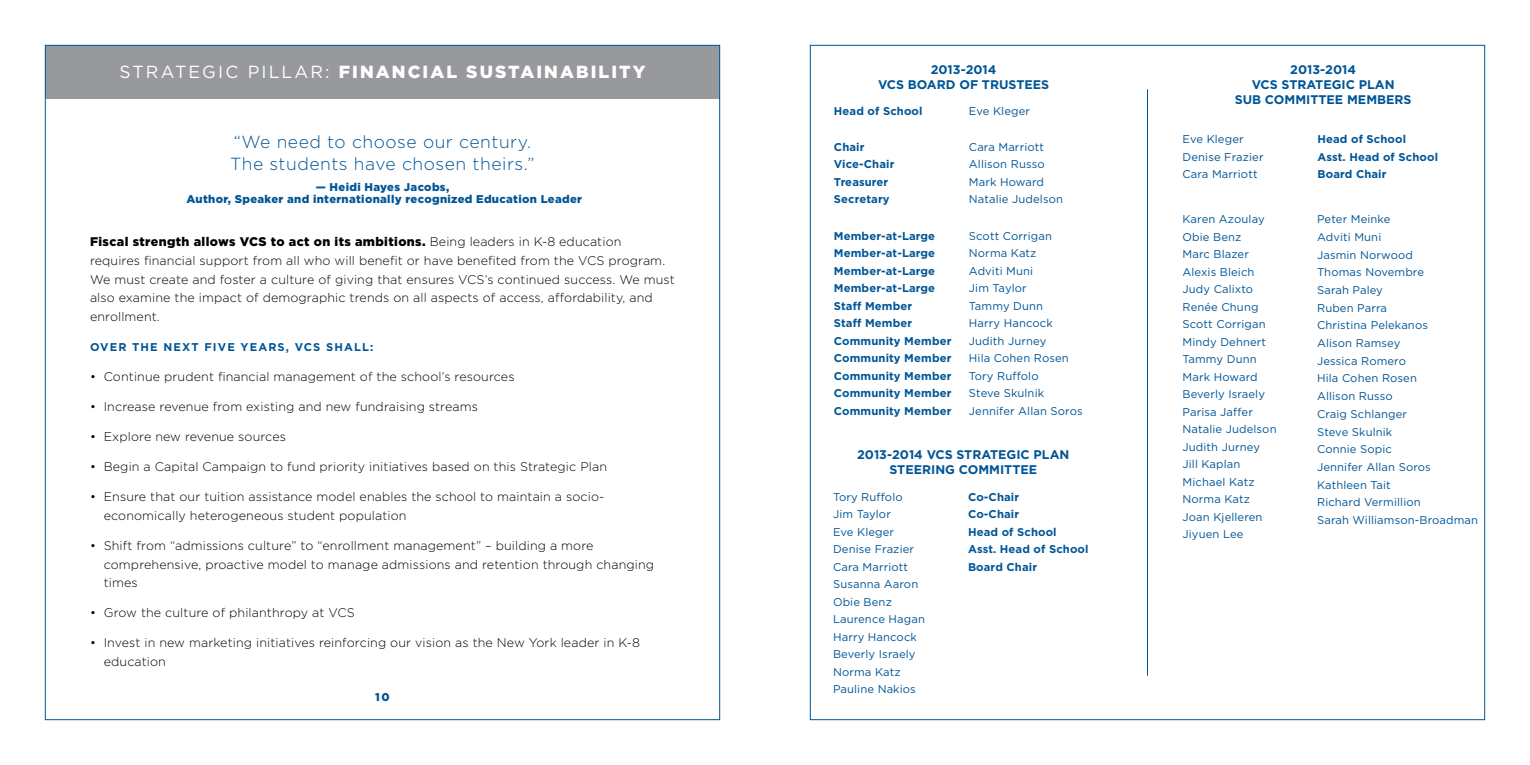
<style>
.page{position:relative;width:1530px;height:765px;background:#fff}
.page>*{position:absolute;margin:0;border:0;box-sizing:border-box;transform-origin:0 0}
.t1{font:300 17.5px/21.2px "Gotham";letter-spacing:.03em;color:#005596}
.t2{font:900 17.5px "Gotham";letter-spacing:.12em;color:#fff}
.t3{font:300 12.5px/18.8px "Gotham";letter-spacing:.01em;color:#000}
.t4{font:700 12.5px/15px "Gotham";color:#005596;text-align:center}
.t5{font:11.25px/17.5px "Gotham";letter-spacing:.01em;color:#005596}
.t6{font:700 11.25px "Gotham";letter-spacing:.01em;color:#005596}
.t7{font:900 11.25px/12.5px "Gotham";letter-spacing:.03em;color:#005596;text-align:center}
.t8{font:700 11.25px "Gotham";letter-spacing:.1em;color:#005596}
.s1{font-weight:400}
.s2{font-weight:900}
</style>
<div class="page">
<div style="left:45px;top:45px;width:675px;height:53px;background:#97999c"></div>
<hr style="left:1147px;top:89px;width:1px;height:587px;background:#005596">
<h1 class="t2" style="left:119px;top:60px;width:528px"><span class="s1">STRATEGIC PILLAR:</span> FINANCIAL SUSTAINABILITY</h1>
<h1 class="t1" style="left:230px;top:131px;width:306px">“We need to choose our century.<br>The students have chosen theirs.”</h1>
<p class="t7" style="left:186px;top:181px;width:397px">— Heidi Hayes Jacobs,<br>Author, Speaker and internationally recognized Education Leader</p>
<p class="t3" style="left:90px;top:232px;width:586px"><span class="s2">Fiscal strength allows VCS to act on its ambitions.</span> Being leaders in K-8 education<br>requires financial support from all who will benefit or have benefited from the VCS program.<br>We must create and foster a culture of giving that ensures VCS’s continued success. We must also examine the impact of demographic trends on all aspects of access, affordability, and enrollment.</p>
<p class="t8" style="left:90px;top:341px;width:285px">OVER THE NEXT FIVE YEARS, VCS SHALL:</p>
<p class="t3" style="left:90px;top:367px;width:426px">• Continue prudent financial management of the school’s resources</p>
<p class="t3" style="left:90px;top:397px;width:390px">• Increase revenue from existing and new fundraising streams</p>
<p class="t3" style="left:90px;top:427px;width:198px">• Explore new revenue sources</p>
<p class="t3" style="left:90px;top:457px;width:519px">• Begin a Capital Campaign to fund priority initiatives based on this Strategic Plan</p>
<p class="t3" style="left:104px;top:487px;width:502px;text-indent:-14px">• Ensure that our tuition assistance model enables the school to maintain a socio&shy;economically heterogeneous student population</p>
<p class="t3" style="left:104px;top:536px;width:552px;text-indent:-14px">• Shift from “admissions culture” to “enrollment management” – building a more comprehensive, proactive model to manage admissions and retention through changing times</p>
<p class="t3" style="left:90px;top:603px;width:266px">• Grow the culture of philanthropy at VCS</p>
<p class="t3" style="left:104px;top:633px;width:538px;text-indent:-14px">• Invest in new marketing initiatives reinforcing our vision as the New York leader in K-8 education</p>
<p class="t7" style="left:375px;top:691px;width:16px">10</p>
<p class="t4" style="left:878px;top:62px;width:173px">2013-2014<br>VCS BOARD OF TRUSTEES</p>
<p class="t4" style="left:1235px;top:62px;width:178px">2013-2014<br>VCS STRATEGIC PLAN<br>SUB COMMITTEE MEMBERS</p>
<p class="t6" style="left:834px;top:104px;width:90px">Head of School</p>
<p class="t5" style="left:969px;top:102px;width:63px">Eve Kleger</p>
<p class="t6" style="left:834px;top:140px;width:32px">Chair</p>
<p class="t5" style="left:969px;top:138px;width:77px">Cara Marriott</p>
<p class="t6" style="left:834px;top:158px;width:62px">Vice-Chair</p>
<p class="t5" style="left:969px;top:156px;width:77px">Allison Russo</p>
<p class="t6" style="left:834px;top:175px;width:56px">Treasurer</p>
<p class="t5" style="left:969px;top:173px;width:77px">Mark Howard</p>
<p class="t6" style="left:834px;top:193px;width:57px">Secretary</p>
<p class="t5" style="left:969px;top:191px;width:96px">Natalie Judelson</p>
<p class="t6" style="left:834px;top:229px;width:103px">Member-at-Large</p>
<p class="t5" style="left:969px;top:227px;width:85px">Scott Corrigan</p>
<p class="t6" style="left:834px;top:247px;width:103px">Member-at-Large</p>
<p class="t5" style="left:969px;top:244px;width:69px">Norma Katz</p>
<p class="t6" style="left:834px;top:264px;width:103px">Member-at-Large</p>
<p class="t5" style="left:969px;top:262px;width:66px">Adviti Muni</p>
<p class="t6" style="left:834px;top:282px;width:103px">Member-at-Large</p>
<p class="t5" style="left:969px;top:279px;width:59px">Jim Taylor</p>
<p class="t6" style="left:834px;top:299px;width:80px">Staff Member</p>
<p class="t5" style="left:969px;top:297px;width:76px">Tammy Dunn</p>
<p class="t6" style="left:834px;top:317px;width:80px">Staff Member</p>
<p class="t5" style="left:969px;top:314px;width:85px">Harry Hancock</p>
<p class="t6" style="left:834px;top:334px;width:119px">Community Member</p>
<p class="t5" style="left:969px;top:332px;width:79px">Judith Jurney</p>
<p class="t6" style="left:834px;top:352px;width:119px">Community Member</p>
<p class="t5" style="left:969px;top:349px;width:101px">Hila Cohen Rosen</p>
<p class="t6" style="left:834px;top:369px;width:119px">Community Member</p>
<p class="t5" style="left:969px;top:367px;width:71px">Tory Ruffolo</p>
<p class="t6" style="left:834px;top:387px;width:119px">Community Member</p>
<p class="t5" style="left:969px;top:384px;width:77px">Steve Skulnik</p>
<p class="t6" style="left:834px;top:404px;width:119px">Community Member</p>
<p class="t5" style="left:969px;top:402px;width:115px">Jennifer Allan Soros</p>
<p class="t4" style="left:857px;top:447px;width:214px">2013-2014 VCS STRATEGIC PLAN<br>STEERING COMMITTEE</p>
<p class="t5" style="left:833px;top:488px;width:71px">Tory Ruffolo</p>
<p class="t6" style="left:968px;top:490px;width:53px">Co-Chair</p>
<p class="t5" style="left:833px;top:505px;width:59px">Jim Taylor</p>
<p class="t6" style="left:968px;top:508px;width:53px">Co-Chair</p>
<p class="t5" style="left:833px;top:523px;width:63px">Eve Kleger</p>
<p class="t6" style="left:968px;top:525px;width:90px">Head of School</p>
<p class="t5" style="left:833px;top:540px;width:83px">Denise Frazier</p>
<p class="t6" style="left:968px;top:543px;width:122px">Asst. Head of School</p>
<p class="t5" style="left:833px;top:558px;width:77px">Cara Marriott</p>
<p class="t6" style="left:968px;top:560px;width:71px">Board Chair</p>
<p class="t5" style="left:833px;top:575px;width:94px">Susanna Aaron<br>Obie Benz<br>Laurence Hagan<br>Harry Hancock<br>Beverly Israely<br>Norma Katz<br>Pauline Nakios</p>
<p class="t5" style="left:1183px;top:130px;width:63px">Eve Kleger</p>
<p class="t6" style="left:1318px;top:133px;width:90px">Head of School</p>
<p class="t5" style="left:1183px;top:148px;width:83px">Denise Frazier</p>
<p class="t6" style="left:1318px;top:150px;width:122px">Asst. Head of School</p>
<p class="t5" style="left:1183px;top:165px;width:77px">Cara Marriott</p>
<p class="t6" style="left:1318px;top:168px;width:71px">Board Chair</p>
<p class="t5" style="left:1183px;top:210px;width:96px">Karen Azoulay<br>Obie Benz<br>Marc Blazer<br>Alexis Bleich<br>Judy Calixto<br>Renée Chung<br>Scott Corrigan<br>Mindy Dehnert<br>Tammy Dunn<br>Mark Howard<br>Beverly Israely<br>Parisa Jaffer<br>Natalie Judelson<br>Judith Jurney<br>Jill Kaplan<br>Michael Katz<br>Norma Katz<br>Joan Kjelleren<br>Jiyuen Lee</p>
<p class="t5" style="left:1317px;top:210px;width:163px">Peter Meinke<br>Adviti Muni<br>Jasmin Norwood<br>Thomas Novembre<br>Sarah Paley<br>Ruben Parra<br>Christina Pelekanos<br>Alison Ramsey<br>Jessica Romero<br>Hila Cohen Rosen<br>Allison Russo<br>Craig Schlanger<br>Steve Skulnik<br>Connie Sopic<br>Jennifer Allan Soros<br>Kathleen Tait<br>Richard Vermillion<br>Sarah Williamson-Broadman</p>
</div>
